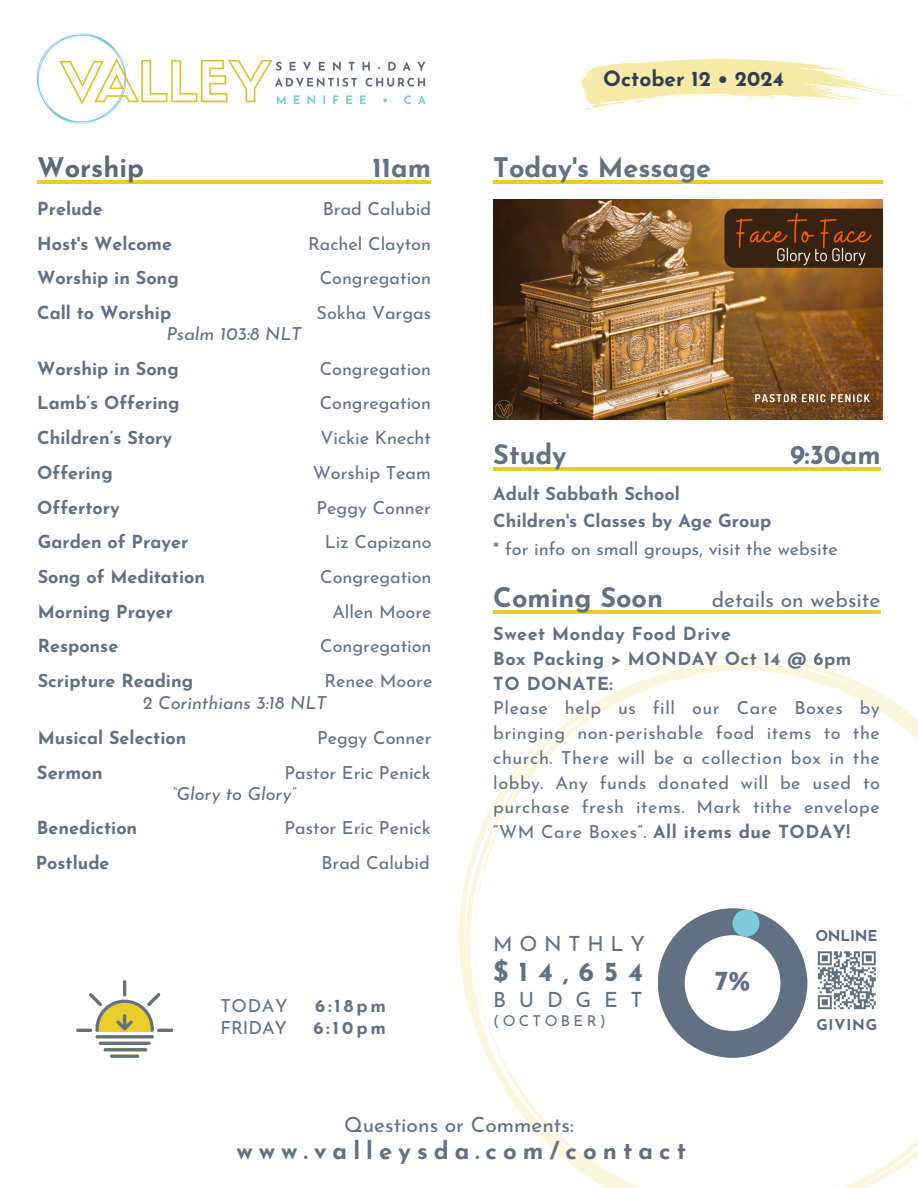
<style>
.page{position:relative;width:918px;height:1188px;background:#fff}
.page>*{position:absolute;margin:0;border:0;box-sizing:border-box;transform-origin:0 0}
.t1{font:700 27px "Josefin Sans";color:#627083}
.t2{font:700 27px "Josefin Sans";color:#5c697b}
.t3{font:700 24px "Josefin Sans";letter-spacing:.25em;color:#627083}
.t4{font:21px "Josefin Sans";color:#627083}
.t5{font:700 21px "Josefin Sans";color:#313e4f}
.t6{font:21px "Josefin Sans";letter-spacing:.32em;color:#627083}
.t7{font:700 18.45px "Josefin Sans";color:#627083}
.t8{font:18px/24.8px "Josefin Sans";color:#627083;text-align:justify}
.t9{font:700 18px "Josefin Sans";color:#627083}
.t10{font:700 18px "Josefin Sans";letter-spacing:.03em;color:#627083}
.t11{font:italic 18px "Josefin Sans";color:#627083}
.t12{font:700 15px "Josefin Sans";letter-spacing:.02em;color:#5c697b}
.t13{font:15px "Josefin Sans";letter-spacing:.225em;color:#627083}
.s1{font-weight:700}
</style>
<div class="page">
<svg style="left:462px;top:662px;width:456px;height:526px"></svg>
<img style="left:36px;top:33px;width:390px;height:91px">
<hr style="left:99px;top:1042px;width:52px;height:3px;background:#627083;border-radius:2px">
<hr style="left:96px;top:1035px;width:58px;height:3px;background:#627083;border-radius:2px">
<hr style="left:110px;top:1055px;width:29px;height:3px;background:#627083;border-radius:2px">
<hr style="left:104px;top:1048px;width:43px;height:3px;background:#627083;border-radius:2px">
<hr style="left:123px;top:980px;width:3px;height:16px;background:#627083;border-radius:2px">
<hr style="left:157px;top:1029px;width:16px;height:3px;background:#627083;border-radius:2px">
<hr style="left:76px;top:1029px;width:16px;height:3px;background:#627083;border-radius:2px">
<svg style="left:89px;top:993px;width:71px;height:39px"></svg>
<div style="left:814px;top:947px;width:66px;height:66px;background:#fff"></div>
<svg style="left:817px;top:951px;width:59px;height:59px"></svg>
<svg style="left:658px;top:908px;width:149px;height:150px"></svg>
<hr style="left:493px;top:468px;width:388px;height:3px;background:#e9cc29">
<hr style="left:493px;top:180px;width:389px;height:3px;background:#e9cc29">
<svg style="left:582px;top:59px;width:328px;height:52px"></svg>
<hr style="left:37px;top:180px;width:394px;height:3px;background:#e9cc29">
<hr style="left:493px;top:611px;width:388px;height:2px;background:#e9cc29">
<img style="left:493px;top:200px;width:390px;height:219px">
<p class="t2" style="left:37px;top:156px;width:108px">Worship</p>
<p class="t1" style="left:373px;top:156px;width:60px">11am</p>
<p class="t9" style="left:37px;top:202px;width:67px">Prelude</p>
<p class="t8" style="left:323px;top:198px;width:110px">Brad Calubid</p>
<p class="t9" style="left:37px;top:236px;width:136px">Host's Welcome</p>
<p class="t8" style="left:308px;top:233px;width:125px">Rachel Clayton</p>
<p class="t9" style="left:37px;top:271px;width:143px">Worship in Song</p>
<h1 class="t8" style="left:320px;top:267px;width:113px">Congregation</h1>
<p class="t9" style="left:37px;top:305px;width:136px">Call to Worship</p>
<p class="t8" style="left:317px;top:302px;width:116px">Sokha Vargas</p>
<p class="t11" style="left:166px;top:327px;width:137px">Psalm 103:8 NLT</p>
<h1 class="t9" style="left:37px;top:361px;width:143px">Worship in Song</h1>
<p class="t8" style="left:320px;top:358px;width:113px">Congregation</p>
<p class="t9" style="left:37px;top:396px;width:144px">Lamb’s Offering</p>
<p class="t8" style="left:320px;top:393px;width:113px">Congregation</p>
<p class="t9" style="left:37px;top:431px;width:137px">Children’s Story</p>
<p class="t8" style="left:321px;top:427px;width:112px">Vickie Knecht</p>
<p class="t9" style="left:37px;top:465px;width:77px">Offering</p>
<p class="t8" style="left:313px;top:462px;width:120px">Worship Team</p>
<p class="t9" style="left:37px;top:500px;width:84px">Offertory</p>
<p class="t8" style="left:317px;top:497px;width:116px">Peggy Conner</p>
<h1 class="t9" style="left:38px;top:535px;width:152px">Garden of Prayer</h1>
<h3 class="t8" style="left:325px;top:532px;width:108px">Liz Capizano</h3>
<p class="t9" style="left:38px;top:570px;width:169px">Song of Meditation</p>
<p class="t8" style="left:320px;top:566px;width:113px">Congregation</p>
<p class="t9" style="left:38px;top:604px;width:137px">Morning Prayer</p>
<p class="t8" style="left:332px;top:601px;width:101px">Allen Moore</p>
<p class="t9" style="left:38px;top:639px;width:82px">Response</p>
<p class="t8" style="left:320px;top:636px;width:113px">Congregation</p>
<p class="t9" style="left:38px;top:674px;width:157px">Scripture Reading</p>
<p class="t8" style="left:324px;top:670px;width:110px">Renee Moore</p>
<p class="t11" style="left:143px;top:696px;width:186px">2 Corinthians 3:18 NLT</p>
<p class="t9" style="left:38px;top:730px;width:150px">Musical Selection</p>
<h3 class="t8" style="left:317px;top:727px;width:116px">Peggy Conner</h3>
<p class="t7" style="left:37px;top:765px;width:67px">Sermon</p>
<p class="t8" style="left:285px;top:762px;width:148px">Pastor Eric Penick</p>
<p class="t11" style="left:172px;top:786px;width:125px">“Glory to Glory”</p>
<p class="t9" style="left:37px;top:821px;width:102px">Benediction</p>
<p class="t8" style="left:285px;top:818px;width:148px">Pastor Eric Penick</p>
<p class="t9" style="left:36px;top:856px;width:75px">Postlude</p>
<h6 class="t8" style="left:321px;top:852px;width:110px">Brad Calubid</h6>
<h4 class="t8" style="left:220px;top:995px;width:69px">TODAY</h4>
<p class="t9" style="left:315px;top:998px;width:72px">6:18pm</p>
<h1 class="t8" style="left:220px;top:1017px;width:68px">FRIDAY</h1>
<h1 class="t9" style="left:314px;top:1021px;width:74px">6:10pm</h1>
<p class="t5" style="left:603px;top:70px;width:182px">October 12 • 2024</p>
<h1 class="t1" style="left:493px;top:156px;width:219px">Today's Message</h1>
<p class="t1" style="left:493px;top:444px;width:75px">Study</p>
<p class="t1" style="left:790px;top:444px;width:92px">9:30am</p>
<p class="t9" style="left:493px;top:486px;width:188px">Adult Sabbath School</p>
<p class="t9" style="left:493px;top:514px;width:279px">Children's Classes by Age Group</p>
<p class="t8" style="left:493px;top:538px;width:346px">* for info on small groups, visit the website</p>
<p class="t1" style="left:493px;top:587px;width:171px">Coming Soon</p>
<p class="t4" style="left:712px;top:591px;width:170px">details on website</p>
<p class="t10" style="left:493px;top:627px;width:239px">Sweet Monday Food Drive</p>
<p class="t10" style="left:493px;top:651px;width:360px">Box Packing &gt; MONDAY Oct 14 @ 6pm</p>
<p class="t10" style="left:493px;top:676px;width:121px">TO DONATE:</p>
<p class="t8" style="left:493px;top:697px;width:388px">Please help us fill our Care Boxes by bringing non-perishable food items to the church. There will be a collection box in the lobby. Any funds donated will be used to purchase fresh items. Mark tithe envelope “WM Care Boxes”. <span class="s1">All items due TODAY!</span></p>
<p class="t6" style="left:493px;top:935px;width:153px">MONTHLY</p>
<p class="t1" style="left:493px;top:960px;width:151px">$14,654</p>
<p class="t4" style="left:493px;top:992px;width:151px">BUDGET</p>
<p class="t13" style="left:493px;top:1015px;width:114px">(OCTOBER)</p>
<h1 class="t1" style="left:715px;top:969px;width:37px">7%</h1>
<h1 class="t12" style="left:815px;top:930px;width:64px">ONLINE</h1>
<h5 class="t12" style="left:816px;top:1018px;width:62px">GIVING</h5>
<p class="t4" style="left:344px;top:1116px;width:231px">Questions or Comments:</p>
<p class="t3" style="left:236px;top:1141px;width:451px">www.valleysda.com/contact</p>
</div>
